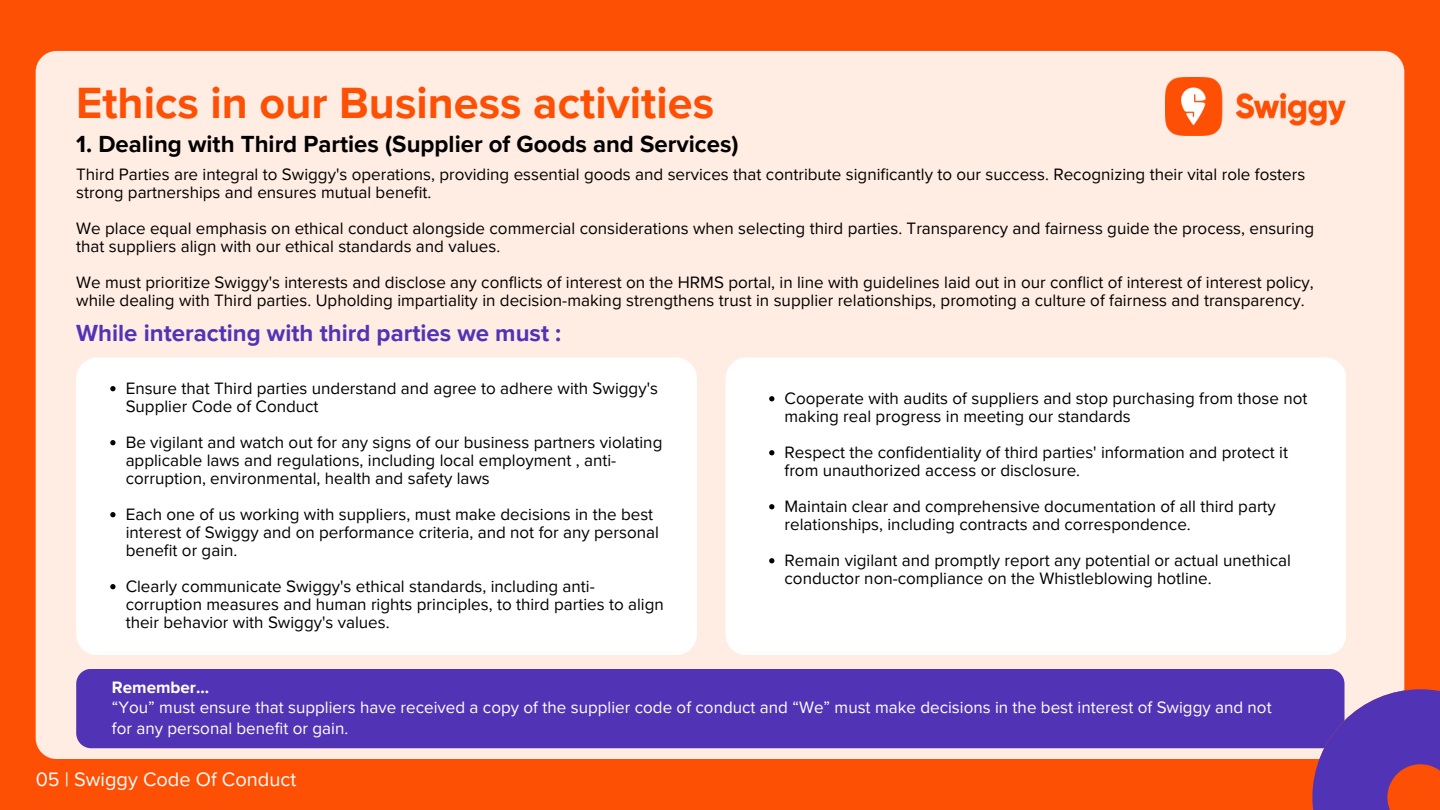
<style>
.page{position:relative;width:1440px;height:810px;background:#fe5005}
.page>*{position:absolute;margin:0;border:0;box-sizing:border-box;transform-origin:0 0}
.t1{font:700 45px "Proxima Nova";color:#fe5005}
.t2{font:700 24px "Proxima Nova";color:#000}
.t3{font:700 24px "Proxima Nova";color:#5134b6}
.t4{font:20px "Proxima Nova";color:#fff}
.t5{font:17px/18px "Proxima Nova";color:#000}
.t6{font:17px/20.2px "Proxima Nova";color:#fff}
.t7{font:700 17px "Proxima Nova";color:#fff}
</style>
<div class="page">
<div style="left:36px;top:51px;width:1368px;height:708px;background:#ffede3;border-radius:21px"></div>
<div style="left:726px;top:357px;width:620px;height:298px;background:#fff;border-radius:21px"></div>
<img style="left:1165px;top:78px;width:181px;height:58px">
<div style="left:76px;top:357px;width:620px;height:298px;background:#fff;border-radius:21px"></div>
<svg style="left:110px;top:386px;width:6px;height:5px"></svg>
<svg style="left:110px;top:440px;width:6px;height:5px"></svg>
<svg style="left:110px;top:512px;width:6px;height:5px"></svg>
<svg style="left:110px;top:584px;width:6px;height:5px"></svg>
<svg style="left:769px;top:396px;width:5px;height:5px"></svg>
<svg style="left:769px;top:450px;width:5px;height:5px"></svg>
<svg style="left:769px;top:504px;width:5px;height:5px"></svg>
<svg style="left:769px;top:558px;width:5px;height:5px"></svg>
<div style="left:76px;top:669px;width:1269px;height:79px;background:#5134b6"></div>
<svg style="left:1312px;top:689px;width:128px;height:121px"></svg>
<h1 class="t1" style="left:76px;top:77px;width:639px">Ethics in our Business activities</h1>
<h2 class="t2" style="left:76px;top:130px;width:664px">1. Dealing with Third Parties (Supplier of Goods and Services)</h2>
<p class="t5" style="left:76px;top:166px;width:1231px">Third Parties are integral to Swiggy's operations, providing essential goods and services that contribute significantly to our success. Recognizing their vital role fosters strong partnerships and ensures mutual benefit.</p>
<p class="t5" style="left:76px;top:220px;width:1239px">We place equal emphasis on ethical conduct alongside commercial considerations when selecting third parties. Transparency and fairness guide the process, ensuring that suppliers align with our ethical standards and values.</p>
<p class="t5" style="left:76px;top:274px;width:1239px">We must prioritize Swiggy's interests and disclose any conflicts of interest on the HRMS portal, in line with guidelines laid out in our conflict of interest of interest policy, while dealing with Third parties. Upholding impartiality in decision-making strengthens trust in supplier relationships, promoting a culture of fairness and transparency.</p>
<h2 class="t3" style="left:76px;top:319px;width:487px">While interacting with third parties we must :</h2>
<p class="t5" style="left:126px;top:380px;width:534px">Ensure that Third parties understand and agree to adhere with Swiggy's<br>Supplier Code of Conduct</p>
<p class="t5" style="left:126px;top:434px;width:538px">Be vigilant and watch out for any signs of our business partners violating applicable laws and regulations, including local employment , anti&shy;corruption, environmental, health and safety laws</p>
<p class="t5" style="left:126px;top:506px;width:535px">Each one of us working with suppliers, must make decisions in the best interest of Swiggy and on performance criteria, and not for any personal benefit or gain.</p>
<p class="t5" style="left:126px;top:578px;width:540px">Clearly communicate Swiggy's ethical standards, including anti&shy;corruption measures and human rights principles, to third parties to align their behavior with Swiggy's values.</p>
<p class="t5" style="left:785px;top:390px;width:524px">Cooperate with audits of suppliers and stop purchasing from those not making real progress in meeting our standards</p>
<p class="t5" style="left:785px;top:444px;width:505px">Respect the confidentiality of third parties' information and protect it from unauthorized access or disclosure.</p>
<p class="t5" style="left:785px;top:498px;width:493px">Maintain clear and comprehensive documentation of all third party relationships, including contracts and correspondence.</p>
<p class="t5" style="left:785px;top:552px;width:508px">Remain vigilant and promptly report any potential or actual unethical conductor non-compliance on the Whistleblowing hotline.</p>
<p class="t7" style="left:112px;top:678px;width:99px">Remember…</p>
<p class="t6" style="left:112px;top:698px;width:1161px">“You” must ensure that suppliers have received a copy of the supplier code of conduct and “We” must make decisions in the best interest of Swiggy and not for any personal benefit or gain.</p>
<p class="t4" style="left:36px;top:768px;width:262px">05 | Swiggy Code Of Conduct</p>
</div>
